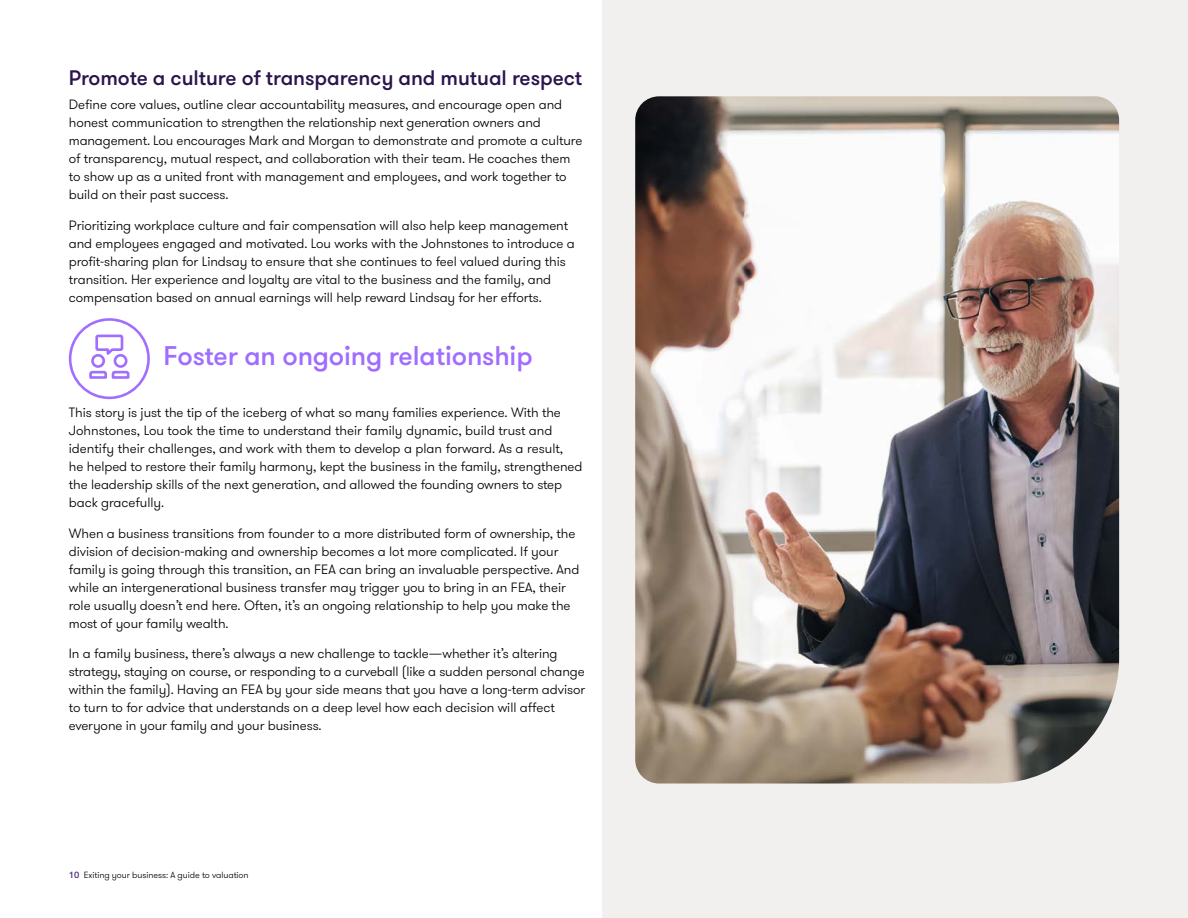
<style>
.page{position:relative;width:1188px;height:918px;background:#fff}
.page>*{position:absolute;margin:0;border:0;box-sizing:border-box;transform-origin:0 0}
.t1{font:500 27px "GT Walsheim Pro";letter-spacing:-.005em;color:#a06dff}
.t2{font:500 21px "GT Walsheim Pro";letter-spacing:-.005em;color:#2b144d}
.t3{font:300 13.5px/18px "GT Walsheim Pro";letter-spacing:-.005em;color:#000}
.t4{font:300 9px "GT Walsheim Pro";letter-spacing:-.005em;color:#000}
.s1{font-weight:500;color:#4f2d7f}
</style>
<div class="page">
<div style="left:603px;top:0;width:585px;height:918px;background:#f2f0ee"></div>
<svg style="left:69px;top:318px;width:81px;height:81px"></svg>
<img style="left:635px;top:96px;width:484px;height:688px">
<h2 class="t2" style="left:69px;top:64px;width:515px">Promote a culture of transparency and mutual respect</h2>
<p class="t3" style="left:69px;top:96px;width:515px">Define core values, outline clear accountability measures, and encourage open and honest communication to strengthen the relationship next generation owners and management. Lou encourages Mark and Morgan to demonstrate and promote a culture of transparency, mutual respect, and collaboration with their team. He coaches them to show up as a united front with management and employees, and work together to build on their past success.</p>
<p class="t3" style="left:69px;top:217px;width:507px">Prioritizing workplace culture and fair compensation will also help keep management and employees engaged and motivated. Lou works with the Johnstones to introduce a profit-sharing plan for Lindsay to ensure that she continues to feel valued during this transition. Her experience and loyalty are vital to the business and the family, and compensation based on annual earnings will help reward Lindsay for her efforts.</p>
<h1 class="t1" style="left:163px;top:339px;width:371px">Foster an ongoing relationship</h1>
<p class="t3" style="left:69px;top:403px;width:515px">This story is just the tip of the iceberg of what so many families experience. With the Johnstones, Lou took the time to understand their family dynamic, build trust and identify their challenges, and work with them to develop a plan forward. As a result,<br>he helped to restore their family harmony, kept the business in the family, strengthened the leadership skills of the next generation, and allowed the founding owners to step back gracefully.</p>
<p class="t3" style="left:69px;top:524px;width:512px">When a business transitions from founder to a more distributed form of ownership, the division of decision-making and ownership becomes a lot more complicated. If your family is going through this transition, an FEA can bring an invaluable perspective. And while an intergenerational business transfer may trigger you to bring in an FEA, their role usually doesn’t end here. Often, it’s an ongoing relationship to help you make the most of your family wealth.</p>
<p class="t3" style="left:69px;top:645px;width:518px">In a family business, there’s always a new challenge to tackle—whether it’s altering strategy, staying on course, or responding to a curveball (like a sudden personal change within the family). Having an FEA by your side means that you have a long-term advisor to turn to for advice that understands on a deep level how each decision will affect everyone in your family and your business.</p>
<p class="t4" style="left:69px;top:869px;width:181px"><span class="s1">10</span> Exiting your business: A guide to valuation</p>
</div>
